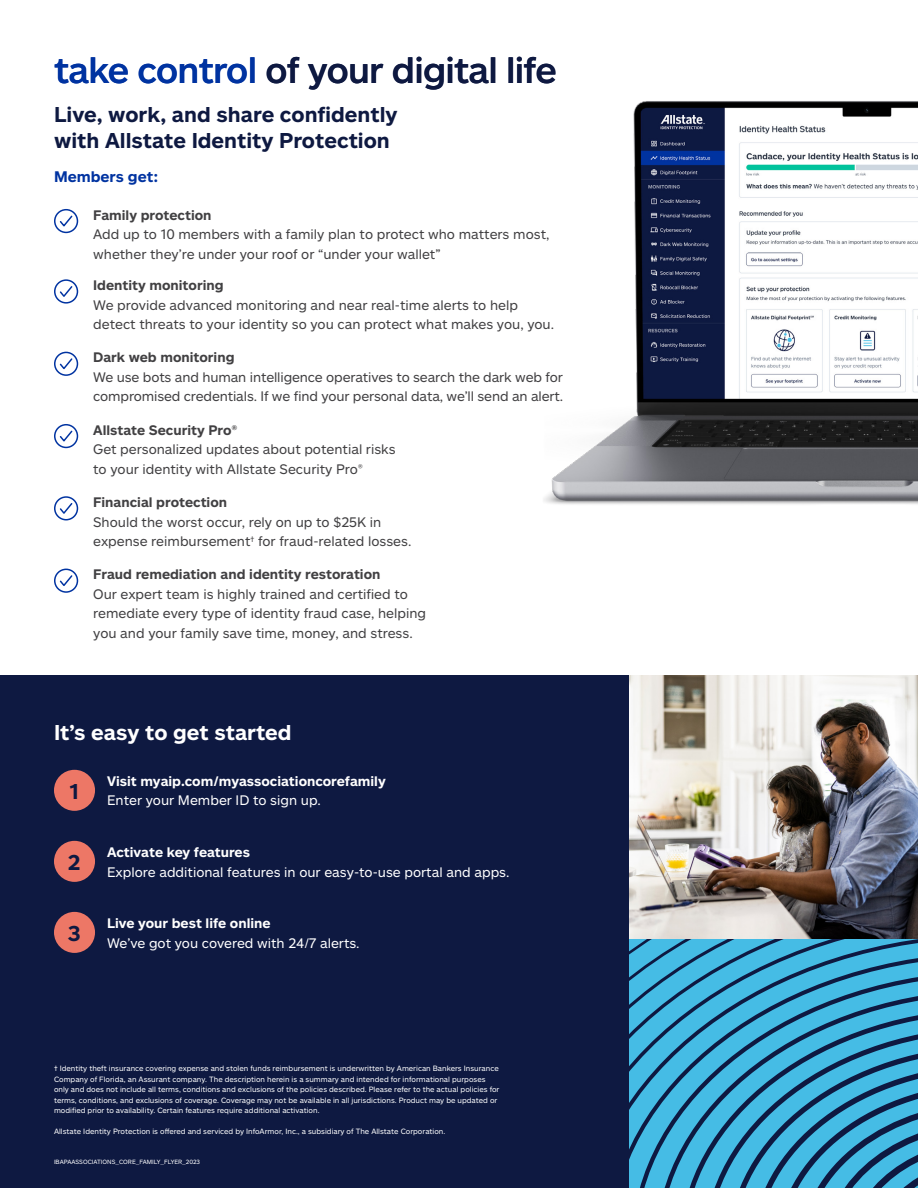
<style>
.page{position:relative;width:918px;height:1188px;background:#fff}
.page>*{position:absolute;margin:0;border:0;box-sizing:border-box;transform-origin:0 0}
.t1{font:500 36px "Allstate Sans";letter-spacing:-.02em;color:#0e1941}
.t2{font:700 21px/25.5px "Allstate Sans";color:#0e1941}
.t3{font:700 21px "Allstate Sans";color:#fff}
.t4{font:700 15px "Allstate Sans";color:#0033a1}
.t5{font:13.5px/19.5px "Allstate Sans";color:#414042}
.t6{font:700 13.5px "Allstate Sans";color:#414042}
.t7{font:13.5px "Allstate Sans";color:#fff}
.t8{font:700 13.5px "Allstate Sans";color:#fff}
.t9{font:7.5px/10.5px "Allstate Sans";color:#fff}
.t10{font:6px "Allstate Sans";color:#fff}
.s1{color:#0033a1}
</style>
<div class="page">
<div style="left:0;top:675px;width:918px;height:513px;background:#0e1941"></div>
<div style="left:54px;top:770px;width:41px;height:41px;background:#ed7766;border-radius:50%"></div>
<div style="left:54px;top:841px;width:41px;height:41px;background:#ed7766;border-radius:50%"></div>
<div style="left:54px;top:912px;width:41px;height:41px;background:#ed7766;border-radius:50%"></div>
<svg style="left:630px;top:939px;width:288px;height:13px;background:#3a9ec7"></svg>
<svg style="left:630px;top:952px;width:288px;height:236px;background:#3b9fc8"></svg>
<svg style="left:632px;top:971px;width:286px;height:217px;background:#3b9ec7"></svg>
<svg style="left:656px;top:990px;width:262px;height:198px"></svg>
<svg style="left:680px;top:1008px;width:238px;height:180px"></svg>
<img style="left:630px;top:675px;width:288px;height:264px">
<img style="left:544px;top:101px;width:374px;height:404px">
<div style="left:54px;top:279px;width:24px;height:25px;border:2px solid #0033a1;border-radius:50%"></div>
<svg style="left:58px;top:286px;width:16px;height:13px"></svg>
<div style="left:54px;top:352px;width:24px;height:24px;border:2px solid #0033a1;border-radius:50%"></div>
<svg style="left:58px;top:357px;width:16px;height:14px"></svg>
<div style="left:54px;top:424px;width:24px;height:24px;border:2px solid #0033a1;border-radius:50%"></div>
<svg style="left:58px;top:429px;width:16px;height:14px"></svg>
<div style="left:54px;top:496px;width:24px;height:24px;border:2px solid #0033a1;border-radius:50%"></div>
<svg style="left:58px;top:503px;width:16px;height:12px"></svg>
<div style="left:54px;top:569px;width:24px;height:24px;border:2px solid #0033a1;border-radius:50%"></div>
<svg style="left:58px;top:574px;width:16px;height:14px"></svg>
<div style="left:54px;top:209px;width:24px;height:24px;border:2px solid #0033a1;border-radius:50%"></div>
<svg style="left:58px;top:214px;width:16px;height:14px"></svg>
<h1 class="t1" style="left:54px;top:47px;width:504px"><span class="s1">take control</span> of your digital life</h1>
<h2 class="t2" style="left:54px;top:101px;width:345px">Live, work, and share confidently with Allstate Identity Protection</h2>
<p class="t4" style="left:54px;top:167px;width:106px">Members get:</p>
<p class="t6" style="left:93px;top:206px;width:120px">Family protection</p>
<p class="t5" style="left:93px;top:224px;width:458px">Add up to 10 members with a family plan to protect who matters most, whether they’re under your roof or “under your wallet”</p>
<p class="t6" style="left:93px;top:277px;width:132px">Identity monitoring</p>
<p class="t5" style="left:93px;top:295px;width:462px">We provide advanced monitoring and near real-time alerts to help detect threats to your identity so you can protect what makes you, you.</p>
<p class="t6" style="left:93px;top:349px;width:143px">Dark web monitoring</p>
<p class="t5" style="left:93px;top:367px;width:472px">We use bots and human intelligence operatives to search the dark web for compromised credentials. If we find your personal data, we’ll send an alert.</p>
<p class="t6" style="left:93px;top:421px;width:146px">Allstate Security Pro®</p>
<p class="t5" style="left:93px;top:439px;width:304px">Get personalized updates about potential risks to your identity with Allstate Security Pro®</p>
<p class="t6" style="left:93px;top:494px;width:135px">Financial protection</p>
<p class="t5" style="left:93px;top:511px;width:320px">Should the worst occur, rely on up to $25K in expense reimbursement<sup>†</sup> for fraud-related losses.</p>
<p class="t6" style="left:93px;top:566px;width:289px">Fraud remediation and identity restoration</p>
<p class="t5" style="left:93px;top:584px;width:334px">Our expert team is highly trained and certified to remediate every type of identity fraud case, helping you and your family save time, money, and stress.</p>
<h2 class="t3" style="left:54px;top:719px;width:239px">It’s easy to get started</h2>
<p class="t8" style="left:107px;top:772px;width:280px">Visit myaip.com/myassociationcorefamily</p>
<p class="t7" style="left:107px;top:792px;width:215px">Enter your Member ID to sign up.</p>
<p class="t8" style="left:107px;top:844px;width:145px">Activate key features</p>
<p class="t7" style="left:107px;top:863px;width:404px">Explore additional features in our easy-to-use portal and apps.</p>
<p class="t8" style="left:107px;top:915px;width:165px">Live your best life online</p>
<p class="t7" style="left:107px;top:934px;width:254px">We’ve got you covered with 24/7 alerts.</p>
<h2 class="t2" style="left:70px;top:778px;width:11px">1</h2>
<h2 class="t2" style="left:68px;top:849px;width:14px">2</h2>
<h2 class="t2" style="left:68px;top:920px;width:14px">3</h2>
<p class="t9" style="left:54px;top:1063px;width:447px">† Identity theft insurance covering expense and stolen funds reimbursement is underwritten by American Bankers Insurance Company of Florida, an Assurant company. The description herein is a summary and intended for informational purposes only and does not include all terms, conditions and exclusions of the policies described. Please refer to the actual policies for terms, conditions, and exclusions of coverage. Coverage may not be available in all jurisdictions. Product may be updated or modified prior to availability. Certain features require additional activation.</p>
<p class="t9" style="left:54px;top:1126px;width:393px">Allstate Identity Protection is offered and serviced by InfoArmor, Inc., a subsidiary of The Allstate Corporation.</p>
<p class="t10" style="left:54px;top:1158px;width:148px">IBAPAASSOCIATIONS_CORE_FAMILY_FLYER_2023</p>
</div>
